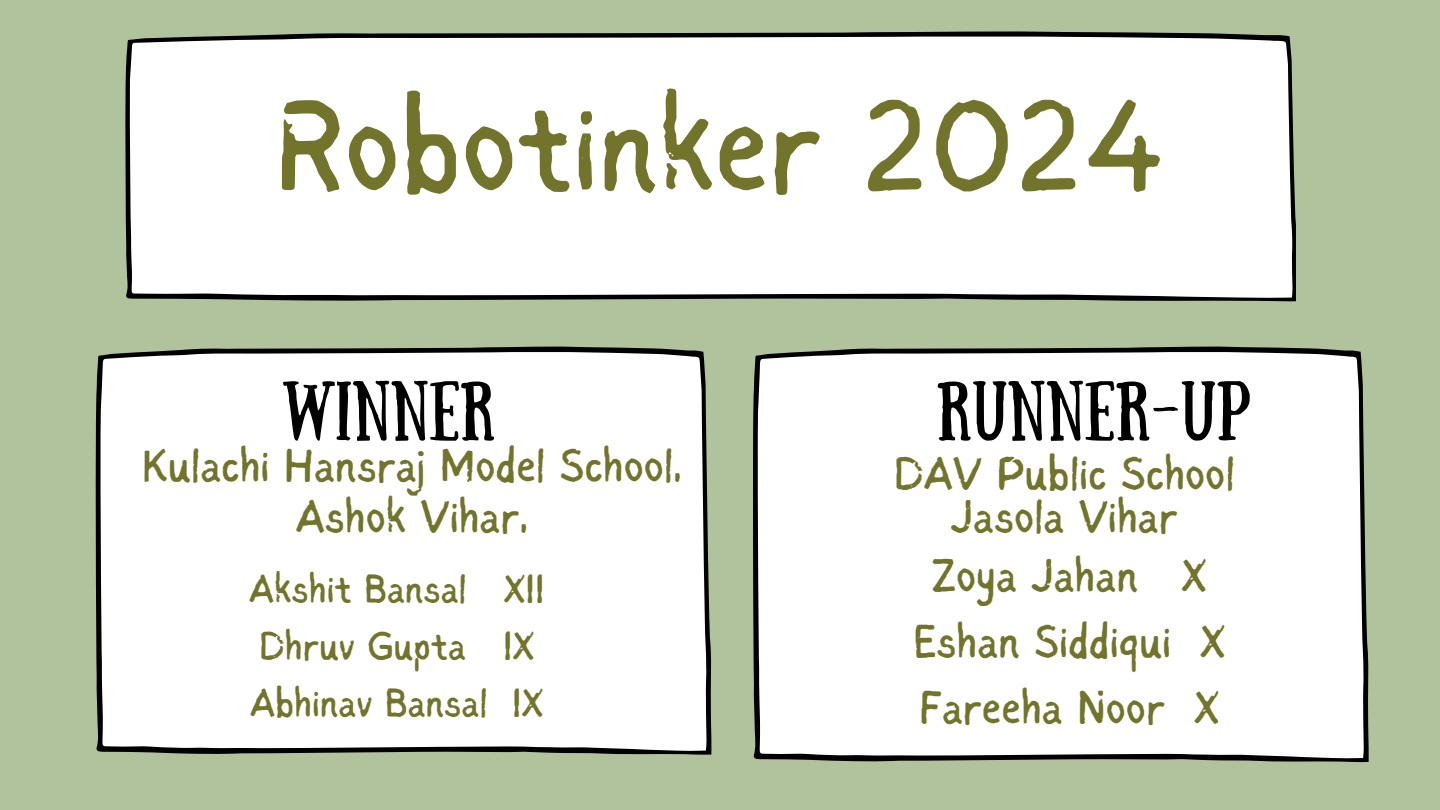
<style>
.page{position:relative;width:1440px;height:810px;background:#b0c39c}
.page>*{position:absolute;margin:0;border:0;box-sizing:border-box;transform-origin:0 0}
.t1{font:131.5px "Sigher";color:#72742c}
.t2{font:59.5px "Sunday";color:#000}
.t3{font:47.5px/66.2px "Sigher";color:#72742c;text-align:center}
.t4{font:40.8px/56.8px "Sigher";color:#72742c}
</style>
<div class="page">
<div style="left:96px;top:347px;width:616px;height:408px;background:#fff"></div>
<div style="left:125px;top:31px;width:1171px;height:270px;background:#fff"></div>
<div style="left:753px;top:347px;width:616px;height:415px;background:#fff"></div>
<h1 class="t1" style="left:275px;top:93px;width:892px">Robotinker 2024</h1>
<p class="t2" style="left:282px;top:369px;width:215px">WINNER</p>
<p class="t2" style="left:937px;top:369px;width:316px">RUNNER-UP</p>
<p class="t3" style="left:142px;top:444px;width:542px;line-height:50.2px">Kulachi Hansraj Model School,<br>Ashok Vihar,</p>
<p class="t3" style="left:894px;top:455px;width:342px;line-height:42.8px">DAV Public School<br>Jasola Vihar</p>
<p class="t3" style="left:913px;top:546px;width:314px">Zoya Jahan X<br>Eshan Siddiqui X<br>Fareeha Noor X</p>
<p class="t4" style="left:249px;top:564px;width:297px">Akshit Bansal XII<br>Dhruv Gupta IX<br>Abhinav Bansal IX</p>
</div>
